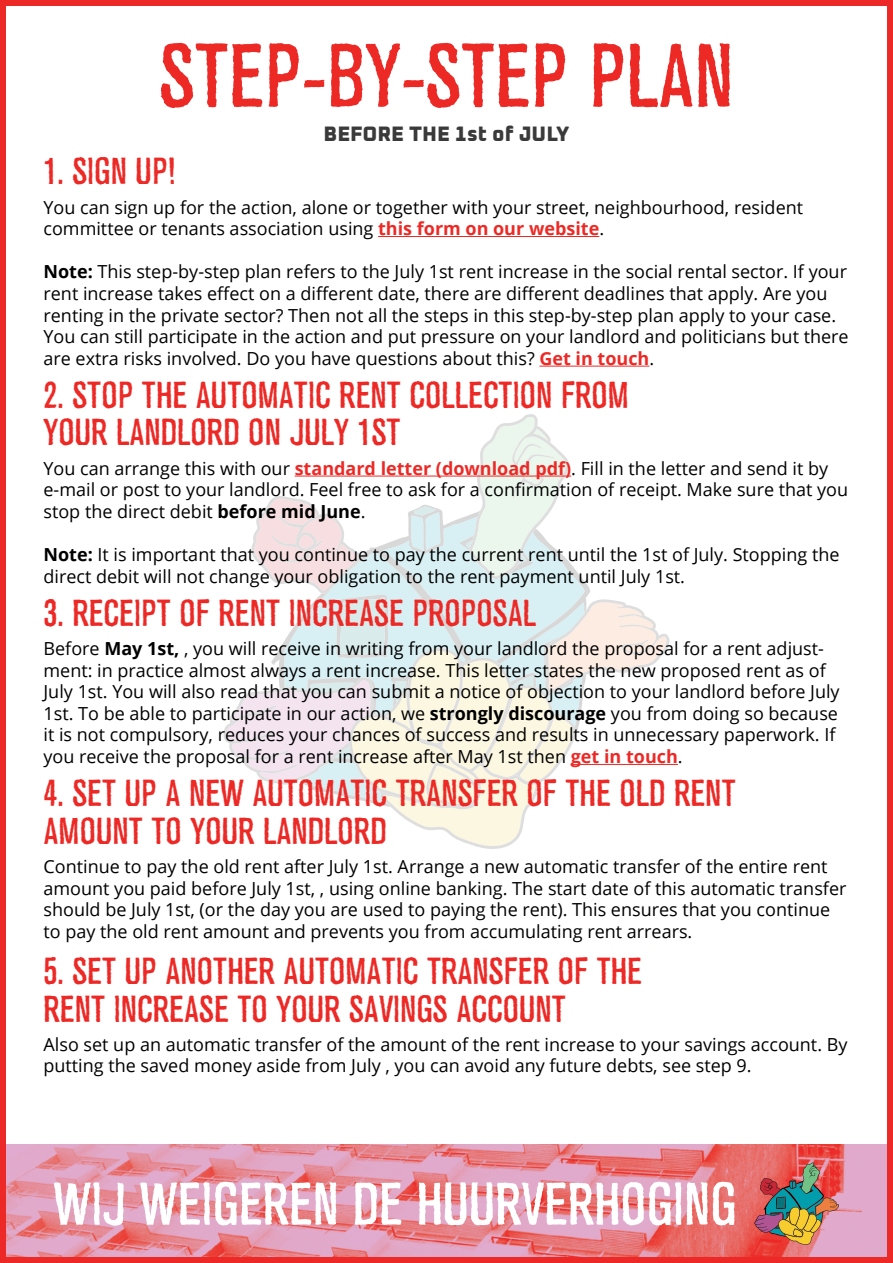
<style>
.page{position:relative;width:893px;height:1263px;background:#fff}
.page>*{position:absolute;margin:0;border:0;box-sizing:border-box;transform-origin:0 0}
.t1{font:condensed 90px "Precarity Font";color:#ed2926}
.t2{font:condensed 60px "Precarity Font";color:#fff}
.t3{font:condensed 37.5px "Precarity Font";color:#ed2926}
.t4{font:200 21px "Oxanium";color:#3a3a3a}
.t5{font:18px/21.6px "Open Sans";color:#000}
.s1{font-weight:700;color:#ed2926}
.s2{font-weight:700}
</style>
<div class="page">
<img style="left:7px;top:1144px;width:879px;height:112px">
<svg style="left:223px;top:414px;width:447px;height:435px"></svg>
<img style="left:754px;top:1162px;width:85px;height:83px">
<div style="left:0;top:0;width:893px;height:1263px;border:6px solid #ec2927"></div>
<hr style="left:378px;top:236px;width:221px;height:1px;background:#ed2926">
<hr style="left:539px;top:366px;width:110px;height:1px;background:#ed2926">
<hr style="left:571px;top:764px;width:107px;height:1px;background:#ed2926">
<hr style="left:295px;top:476px;width:276px;height:1px;background:#ed2926">
<p class="t1" style="left:159px;top:26px;width:576px">STEP-BY-STEP PLAN</p>
<p class="t3" style="left:44px;top:150px;width:133px">1. SIGN UP!</p>
<p class="t4" style="left:324px;top:121px;width:247px">BEFORE THE 1st of JULY</p>
<p class="t5" style="left:44px;top:196px;width:761px">You can sign up for the action, alone or together with your street, neighbourhood, resident committee or tenants association using <span class="s1">this form on our website</span>.</p>
<p class="t5" style="left:44px;top:261px;width:807px"><span class="s2">Note:</span> This step-by-step plan refers to the July 1st rent increase in the social rental sector. If your rent increase takes effect on a different date, there are different deadlines that apply. Are you renting in the private sector? Then not all the steps in this step-by-step plan apply to your case.<br>You can still participate in the action and put pressure on your landlord and politicians but there are extra risks involved. Do you have questions about this? <span class="s1">Get in touch</span>.</p>
<p class="t3" style="left:44px;top:374px;width:587px">2. STOP THE AUTOMATIC RENT COLLECTION FROM</p>
<p class="t3" style="left:44px;top:412px;width:359px">YOUR LANDLORD ON JULY 1ST</p>
<p class="t5" style="left:44px;top:457px;width:806px">You can arrange this with our <span class="s1">standard letter (download pdf)</span>. Fill in the letter and send it by e-mail or post to your landlord. Feel free to ask for a confirmation of receipt. Make sure that you stop the direct debit <span class="s2">before mid June</span>.</p>
<p class="t5" style="left:44px;top:543px;width:797px"><span class="s2">Note:</span> It is important that you continue to pay the current rent until the 1st of July. Stopping the direct debit will not change your obligation to the rent payment until July 1st.</p>
<p class="t3" style="left:44px;top:592px;width:494px">3. RECEIPT OF RENT INCREASE PROPOSAL</p>
<p class="t5" style="left:44px;top:637px;width:798px">Before <span class="s2">May 1st,</span> , you will receive in writing from your landlord the proposal for a rent adjust&shy;ment: in practice almost always a rent increase. This letter states the new proposed rent as of July 1st. You will also read that you can submit a notice of objection to your landlord before July 1st. To be able to participate in our action, we <span class="s2">strongly discourage</span> you from doing so because it is not compulsory, reduces your chances of success and results in unnecessary paperwork. If you receive the proposal for a rent increase after May 1st then <span class="s1">get in touch</span>.</p>
<p class="t3" style="left:44px;top:772px;width:694px">4. SET UP A NEW AUTOMATIC TRANSFER OF THE OLD RENT</p>
<p class="t3" style="left:44px;top:810px;width:345px">AMOUNT TO YOUR LANDLORD</p>
<p class="t5" style="left:44px;top:855px;width:804px">Continue to pay the old rent after July 1st. Arrange a new automatic transfer of the entire rent amount you paid before July 1st, , using online banking. The start date of this automatic transfer should be July 1st, (or the day you are used to paying the rent). This ensures that you continue to pay the old rent amount and prevents you from accumulating rent arrears.</p>
<p class="t3" style="left:44px;top:950px;width:600px">5. SET UP ANOTHER AUTOMATIC TRANSFER OF THE</p>
<p class="t3" style="left:44px;top:988px;width:524px">RENT INCREASE TO YOUR SAVINGS ACCOUNT</p>
<p class="t5" style="left:44px;top:1033px;width:805px">Also set up an automatic transfer of the amount of the rent increase to your savings account. By putting the saved money aside from July , you can avoid any future debts, see step 9.</p>
<h2 class="t2" style="left:54px;top:1171px;width:684px">WIJ WEIGEREN DE HUURVERHOGING</h2>
</div>
